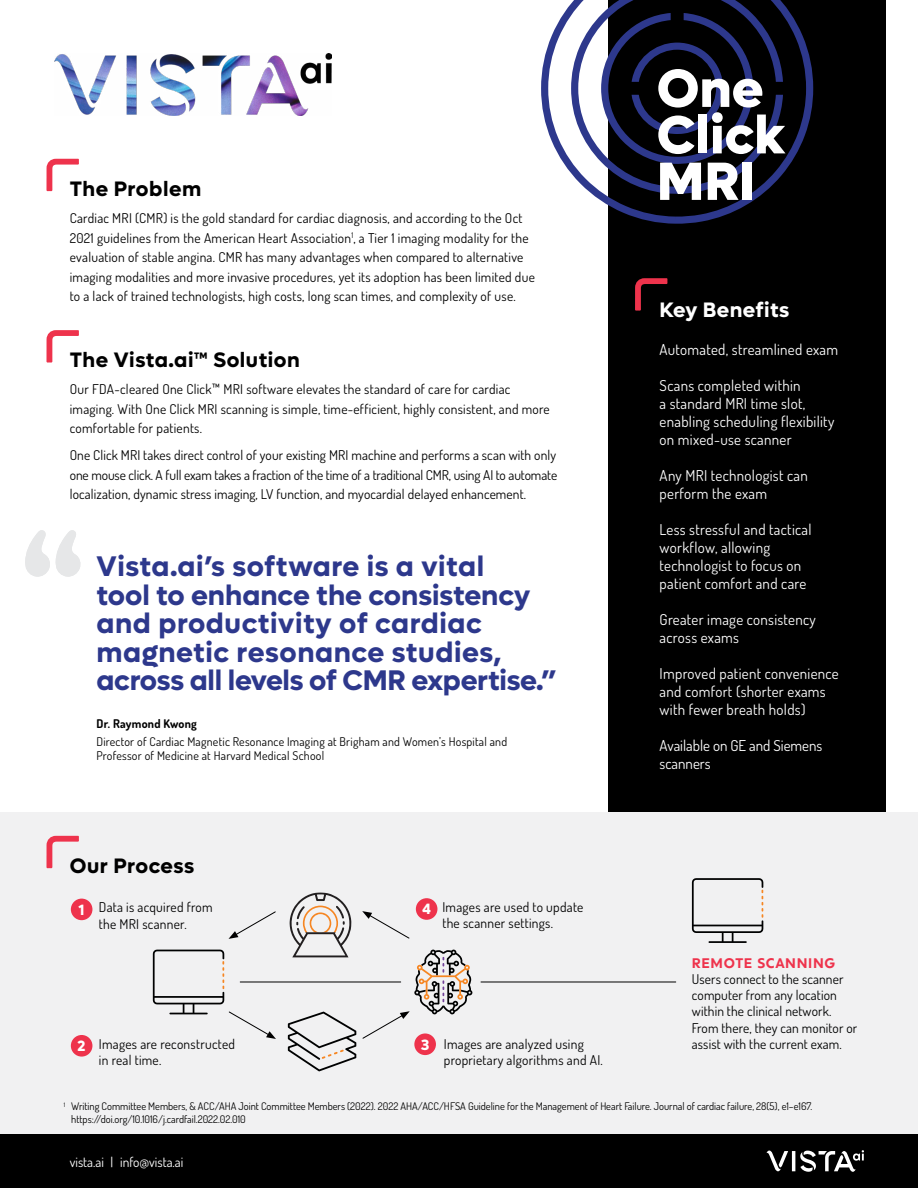
<style>
.page{position:relative;width:918px;height:1188px;background:#fff}
.page>*{position:absolute;margin:0;border:0;box-sizing:border-box;transform-origin:0 0}
.t1{font:800 54px/46.5px "Lufga";color:#fff}
.t2{font:700 28.5px/28.5px "Lufga";letter-spacing:.01em;color:#2d388c}
.t3{font:700 21px "Lufga";letter-spacing:.025em;color:#000}
.t4{font:700 21px "Lufga";letter-spacing:.02em;color:#fff}
.t5{font:15px/18px "Dosis";letter-spacing:.02em;color:#fff}
.t6{font:15px/18px "Dosis";color:#fff}
.t7{font:700 15px "Lufga";color:#fff}
.t8{font:13.5px/19.5px "Dosis";letter-spacing:.02em;color:#000}
.t9{font:13.5px/16.2px "Dosis";letter-spacing:.01em;color:#000101}
.t10{font:13.5px "Dosis";color:#fff}
.t11{font:700 13.5px "Grava";letter-spacing:.05em;color:#ee334c}
.t12{font:12px/14.4px "Dosis";letter-spacing:.02em;color:#000}
.t13{font:700 12px "Dosis";letter-spacing:.02em;color:#000}
.t14{font:10.5px/12.6px "Dosis";color:#000}
.s1{font-family:"Lufga";font-weight:700;font-size:15px;color:#fff}
</style>
<div class="page">
<img style="left:54px;top:54px;width:277px;height:61px">
<div style="left:608px;top:0;width:278px;height:828px;background:#000"></div>
<div style="left:0;top:812px;width:918px;height:322px;background:#f1f1f2"></div>
<div style="left:0;top:1134px;width:918px;height:54px;background:#000"></div>
<div style="left:71px;top:899px;width:21px;height:21px;background:#ee334c;border-radius:50%"></div>
<div style="left:71px;top:1035px;width:21px;height:22px;background:#ee334c;border-radius:50%"></div>
<div style="left:414px;top:1033px;width:22px;height:22px;background:#ee334c;border-radius:50%"></div>
<div style="left:416px;top:898px;width:21px;height:22px;background:#ee334c;border-radius:50%"></div>
<svg style="left:766px;top:1150px;width:98px;height:22px"></svg>
<svg style="left:289px;top:893px;width:62px;height:64px"></svg>
<hr style="left:240px;top:982px;width:161px;height:1px;background:#000">
<hr style="left:481px;top:982px;width:195px;height:1px;background:#000">
<svg style="left:692px;top:878px;width:71px;height:65px"></svg>
<svg style="left:288px;top:1012px;width:68px;height:59px"></svg>
<svg style="left:229px;top:911px;width:47px;height:28px"></svg>
<svg style="left:153px;top:950px;width:123px;height:89px"></svg>
<svg style="left:362px;top:911px;width:48px;height:28px"></svg>
<svg style="left:362px;top:950px;width:110px;height:89px"></svg>
<svg style="left:25px;top:530px;width:56px;height:47px"></svg>
<svg style="left:46px;top:330px;width:33px;height:33px"></svg>
<svg style="left:46px;top:836px;width:33px;height:32px"></svg>
<svg style="left:46px;top:159px;width:33px;height:32px"></svg>
<svg style="left:635px;top:278px;width:33px;height:33px"></svg>
<svg style="left:541px;top:3px;width:272px;height:221px"></svg>
<svg style="left:571px;top:0;width:212px;height:194px"></svg>
<h3 class="t3" style="left:70px;top:177px;width:133px">The Problem</h3>
<p class="t8" style="left:70px;top:208px;width:467px">Cardiac MRI (CMR) is the gold standard for cardiac diagnosis, and according to the Oct 2021 guidelines from the American Heart Association<sup>1</sup>, a Tier 1 imaging modality for the evaluation of stable angina. CMR has many advantages when compared to alternative imaging modalities and more invasive procedures, yet its adoption has been limited due to a lack of trained technologists, high costs, long scan times, and complexity of use.</p>
<h3 class="t3" style="left:70px;top:347px;width:232px">The Vista.ai™ Solution</h3>
<p class="t8" style="left:70px;top:379px;width:482px">Our FDA-cleared One Click™ MRI software elevates the standard of care for cardiac imaging. With One Click MRI scanning is simple, time-efficient, highly consistent, and more comfortable for patients.</p>
<p class="t8" style="left:70px;top:445px;width:489px;text-align:justify">One Click MRI takes direct control of your existing MRI machine and performs a scan with only one mouse click. A full exam takes a fraction of the time of a traditional CMR, using AI to automate localization, dynamic stress imaging, LV function, and myocardial delayed enhancement.</p>
<h2 class="t2" style="left:97px;top:552px;width:461px">Vista.ai’s software is a vital<br>tool to enhance the consistency and productivity of cardiac magnetic resonance studies, across all levels of CMR expertise.”</h2>
<p class="t13" style="left:97px;top:715px;width:102px">Dr. Raymond Kwong</p>
<p class="t12" style="left:97px;top:734px;width:412px">Director of Cardiac Magnetic Resonance Imaging at Brigham and Women’s Hospital and<br>Professor of Medicine at Harvard Medical School</p>
<h3 class="t3" style="left:70px;top:853px;width:126px">Our Process</h3>
<p class="t7" style="left:79px;top:901px;width:8px">1</p>
<p class="t8" style="left:99px;top:899px;width:115px;line-height:16.2px">Data is acquired from the MRI scanner.</p>
<p class="t7" style="left:422px;top:900px;width:10px">4</p>
<p class="t8" style="left:442px;top:898px;width:142px;line-height:16.2px">Images are used to update the scanner settings.</p>
<p class="t7" style="left:78px;top:1037px;width:10px">2</p>
<p class="t8" style="left:99px;top:1035px;width:138px;line-height:16.2px">Images are reconstructed in real time.</p>
<p class="t8" style="left:444px;top:1035px;width:160px;line-height:16.2px;text-indent:-23px"><span class="s1">3</span> Images are analyzed using proprietary algorithms and AI.</p>
<h1 class="t1" style="left:657px;top:65px;width:129px">One<br>Click<br>MRI</h1>
<h3 class="t4" style="left:660px;top:298px;width:131px">Key Benefits</h3>
<p class="t5" style="left:660px;top:340px;width:180px">Automated, streamlined exam</p>
<p class="t5" style="left:660px;top:376px;width:176px">Scans completed within<br>a standard MRI time slot, enabling scheduling flexibility on mixed-use scanner</p>
<p class="t5" style="left:660px;top:466px;width:150px">Any MRI technologist can perform the exam</p>
<p class="t5" style="left:660px;top:520px;width:153px">Less stressful and tactical workflow, allowing technologist to focus on patient comfort and care</p>
<p class="t5" style="left:660px;top:610px;width:158px">Greater image consistency across exams</p>
<p class="t5" style="left:660px;top:664px;width:181px">Improved patient convenience and comfort (shorter exams with fewer breath holds)</p>
<p class="t6" style="left:660px;top:736px;width:164px">Available on GE and Siemens scanners</p>
<p class="t11" style="left:692px;top:955px;width:145px">REMOTE SCANNING</p>
<p class="t9" style="left:692px;top:970px;width:167px">Users connect to the scanner computer from any location within the clinical network.<br>From there, they can monitor or assist with the current exam.</p>
<p class="t14" style="left:71px;top:1099px;width:743px;text-indent:-8px"><sup>1</sup> Writing Committee Members, &amp; ACC/AHA Joint Committee Members (2022). 2022 AHA/ACC/HFSA Guideline for the Management of Heart Failure. Journal of cardiac failure, 28(5), e1–e167. https://doi.org/10.1016/j.cardfail.2022.02.010</p>
<p class="t10" style="left:70px;top:1153px;width:115px">vista.ai | info@vista.ai</p>
</div>
